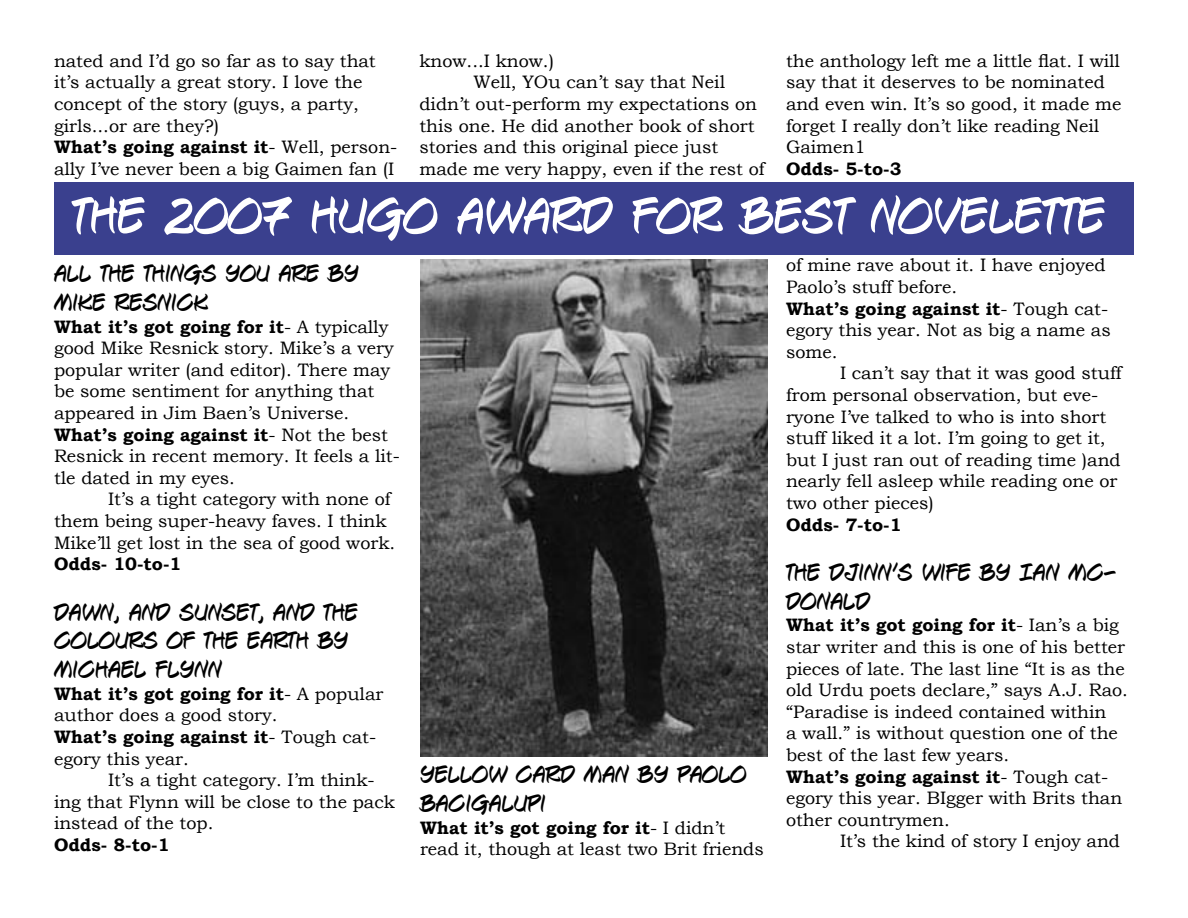
<style>
.page{position:relative;width:1188px;height:918px;background:#fff}
.page>*{position:absolute;margin:0;border:0;box-sizing:border-box;transform-origin:0 0}
.t1{font:51px "Keelhauled BB";color:#fff}
.t2{font:24px/28.8px "Keelhauled BB";color:#000}
.t3{font:18px/21.6px "Bookman Old Style";color:#000}
.t4{font:700 18px "Bookman Old Style";color:#000}
.s1{font-weight:700}
</style>
<div class="page">
<div style="left:54px;top:183px;width:1080px;height:72px;background:#3a408e"></div>
<img style="left:420px;top:259px;width:348px;height:498px">
<p class="t3" style="left:54px;top:50px;width:345px">nated and I’d go so far as to say that it’s actually a great story. I love the concept of the story (guys, a party, girls...or are they?)<br><span class="s1">What’s going against it</span>- Well, person&shy;ally I’ve never been a big Gaimen fan (I</p>
<p class="t3" style="left:419px;top:50px;width:136px">know...I know.)</p>
<p class="t3" style="left:473px;top:72px;width:253px">Well, YOu can’t say that Neil</p>
<p class="t3" style="left:419px;top:93px;width:339px">didn’t out-perform my expectations on</p>
<p class="t3" style="left:419px;top:115px;width:337px">this one. He did another book of short</p>
<p class="t3" style="left:419px;top:136px;width:300px">stories and this original piece just</p>
<p class="t3" style="left:419px;top:158px;width:347px">made me very happy, even if the rest of</p>
<p class="t3" style="left:786px;top:50px;width:337px">the anthology left me a little flat. I will say that it deserves to be nominated and even win. It’s so good, it made me forget I really don’t like reading Neil<br>Gaimen1</p>
<p class="t4" style="left:786px;top:156px;width:117px">Odds- 5-to-3</p>
<h1 class="t1" style="left:72px;top:190px;width:1035px">THE 2007 HUGO AWARD FOR BEST NOVELETTE</h1>
<h2 class="t2" style="left:54px;top:259px;width:306px">ALL THE THINGS YOU ARE BY<br>MIKE RESNICK</h2>
<p class="t3" style="left:54px;top:316px;width:347px"><span class="s1">What it’s got going for it</span>- A typically good Mike Resnick story. Mike’s a very popular writer (and editor). There may be some sentiment for anything that appeared in Jim Baen’s Universe.<br><span class="s1">What’s going against it</span>- Not the best Resnick in recent memory. It feels a lit&shy;tle dated in my eyes.</p>
<p class="t3" style="left:54px;top:489px;width:343px;text-indent:54px">It’s a tight category with none of them being super-heavy faves. I think<br>Mike’ll get lost in the sea of good work.</p>
<p class="t4" style="left:54px;top:551px;width:129px">Odds- 10-to-1</p>
<h2 class="t2" style="left:54px;top:597px;width:306px">DAWN, AND SUNSET, AND THE<br>COLOURS OF THE EARTH BY<br>MICHAEL FLYNN</h2>
<p class="t3" style="left:54px;top:683px;width:331px"><span class="s1">What it’s got going for it</span>- A popular author does a good story.<br><span class="s1">What’s going against it</span>- Tough cat&shy;egory this year.</p>
<p class="t3" style="left:54px;top:769px;width:342px;text-indent:54px">It’s a tight category. I’m think&shy;ing that Flynn will be close to the pack instead of the top.</p>
<p class="t4" style="left:54px;top:832px;width:117px">Odds- 8-to-1</p>
<h2 class="t2" style="left:420px;top:760px;width:328px">YELLOW CARD MAN BY PAOLO<br>BACIGALUPI</h2>
<p class="t3" style="left:420px;top:817px;width:345px"><span class="s1">What it’s got going for it</span>- I didn’t read it, though at least two Brit friends</p>
<p class="t3" style="left:786px;top:254px;width:326px">of mine rave about it. I have enjoyed<br>Paolo’s stuff before.<br><span class="s1">What’s going against it</span>- Tough cat&shy;egory this year. Not as big a name as some.</p>
<p class="t3" style="left:786px;top:362px;width:337px;text-indent:54px">I can’t say that it was good stuff from personal observation, but eve&shy;ryone I’ve talked to who is into short stuff liked it a lot. I’m going to get it, but I just ran out of reading time )and nearly fell asleep while reading one or two other pieces)</p>
<p class="t4" style="left:786px;top:511px;width:117px">Odds- 7-to-1</p>
<h2 class="t2" style="left:786px;top:558px;width:331px">THE DJINN’S WIFE BY IAN MC-<br>DONALD</h2>
<p class="t3" style="left:786px;top:614px;width:343px"><span class="s1">What it’s got going for it</span>- Ian’s a big star writer and this is one of his better pieces of late. The last line “It is as the old Urdu poets declare,” says A.J. Rao. “Paradise is indeed contained within<br>a wall.” is without question one of the best of the last few years.<br><span class="s1">What’s going against it</span>- Tough cat&shy;egory this year. BIgger with Brits than other countrymen.</p>
<p class="t3" style="left:840px;top:830px;width:282px">It’s the kind of story I enjoy and</p>
</div>
